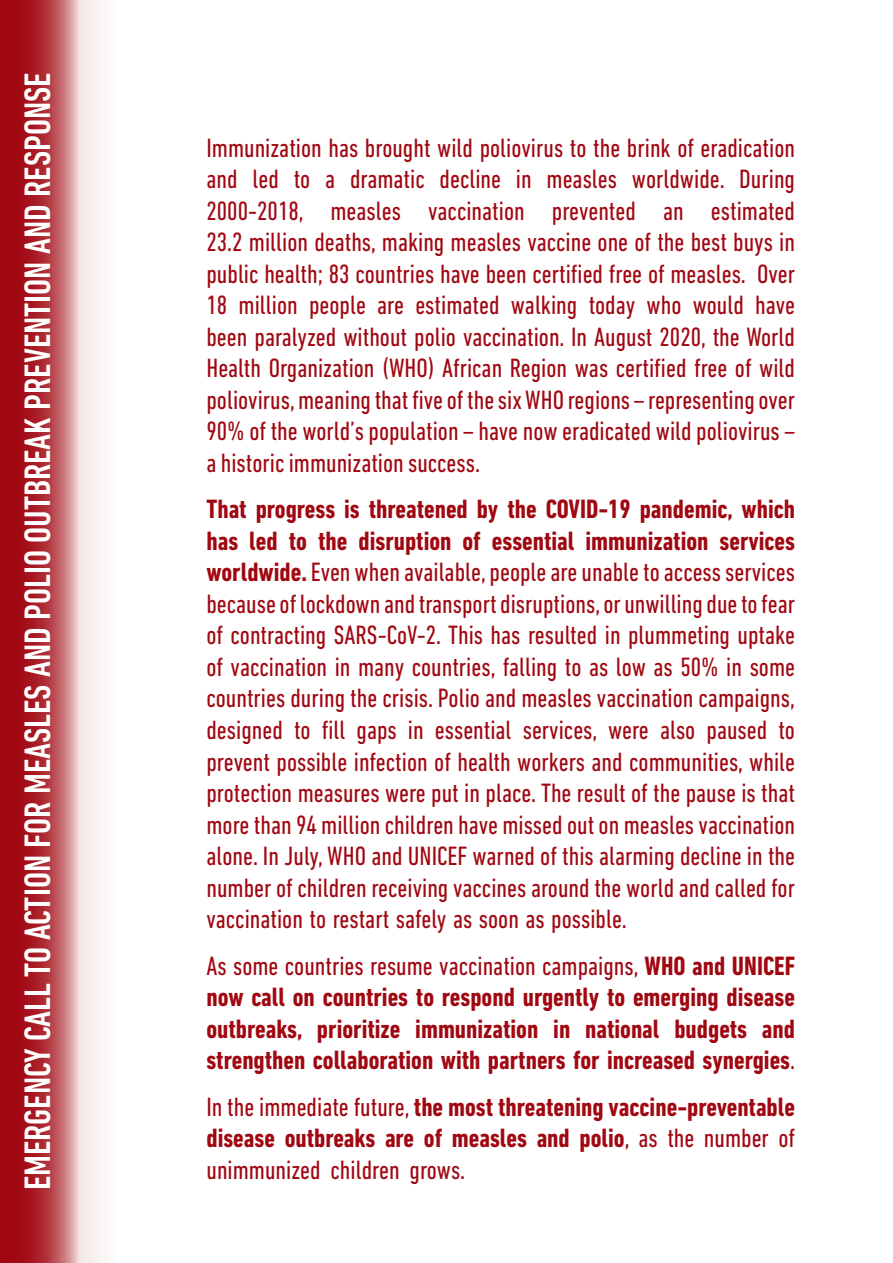
<style>
.page{position:relative;width:893px;height:1263px;background:#fff}
.page>*{position:absolute;margin:0;border:0;box-sizing:border-box;transform-origin:0 0}
.t1{font:500 condensed 37.5px "DIN Next LT Pro";color:#fff}
.t2{font:condensed 27px/31.5px "DIN Next LT Pro";color:#a10711;text-align:justify}
.t3{font:700 condensed 27px/31.5px "DIN Next LT Pro";color:#a10711;text-align:justify}
.s1{font-weight:700}
.s2{font-weight:400}
</style>
<div class="page">
<svg style="left:0;top:0;width:101px;height:1263px;background:#c36369"></svg>
<h1 class="t1" style="left:16px;top:1190px;width:1119px;rotate:-90deg">EMERGENCY CALL TO ACTION FOR MEASLES AND POLIO OUTBREAK PREVENTION AND RESPONSE</h1>
<p class="t2" style="left:206px;top:132px;width:590px">Immunization has brought wild poliovirus to the brink of eradication and led to a dramatic decline in measles worldwide. During 2000-2018, measles vaccination prevented an estimated 23.2 million deaths, making measles vaccine one of the best buys in public health; 83 countries have been certified free of measles. Over 18 million people are estimated walking today who would have been paralyzed without polio vaccination. In August 2020, the World Health Organization (WHO) African Region was certified free of wild poliovirus, meaning that five of the six WHO regions – representing over 90% of the world’s population – have now eradicated wild poliovirus – a historic immunization success.</p>
<p class="t2" style="left:206px;top:493px;width:590px"><span class="s1">That progress is threatened by the COVID-19 pandemic, which has led to the disruption of essential immunization services worldwide.</span> Even when available, people are unable to access services because of lockdown and transport disruptions, or unwilling due to fear of contracting SARS-CoV-2. This has resulted in plummeting uptake of vaccination in many countries, falling to as low as 50% in some countries during the crisis. Polio and measles vaccination campaigns, designed to fill gaps in essential services, were also paused to prevent possible infection of health workers and communities, while protection measures were put in place. The result of the pause is that more than 94 million children have missed out on measles vaccination alone. In July, WHO and UNICEF warned of this alarming decline in the number of children receiving vaccines around the world and called for vaccination to restart safely as soon as possible.</p>
<p class="t3" style="left:206px;top:950px;width:590px"><span class="s2">As some countries resume vaccination campaigns,</span> WHO and UNICEF now call on countries to respond urgently to emerging disease outbreaks, prioritize immunization in national budgets and strengthen collaboration with partners for increased synergies<span class="s2">.</span></p>
<p class="t3" style="left:206px;top:1091px;width:590px"><span class="s2">In the immediate future,</span> the most threatening vaccine-preventable disease outbreaks are of measles and polio<span class="s2">, as the number of unimmunized children grows.</span></p>
</div>
